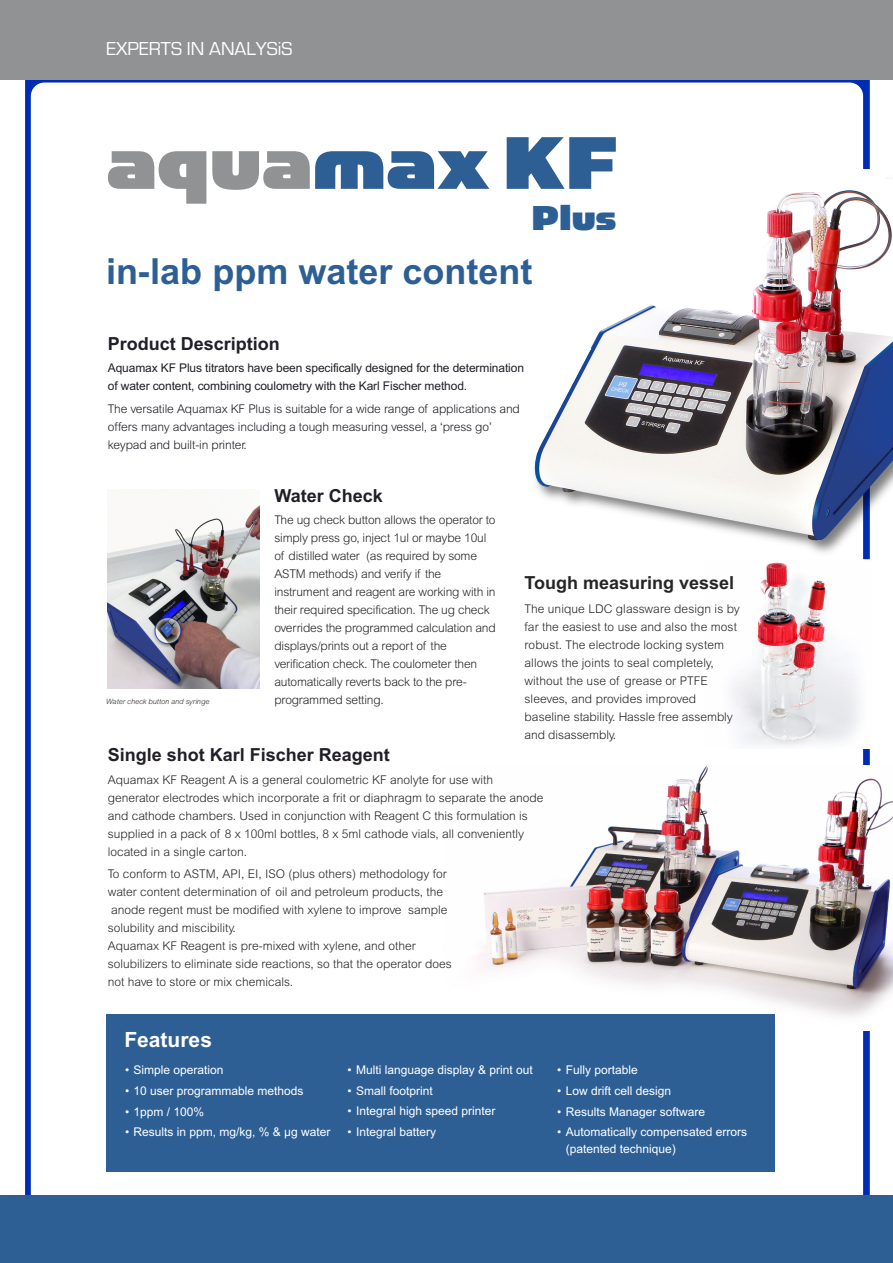
<style>
.page{position:relative;width:893px;height:1263px;background:#fff}
.page>*{position:absolute;margin:0;border:0;box-sizing:border-box;transform-origin:0 0}
.t1{font:84px "Simian Display Gorilla";color:#2d5f95}
.t2{font:39px "Simian Display Gorilla";color:#2d5f95}
.t3{font:700 36px "Arial";color:#2d5f95}
.t4{font:700 21px "Arial";color:#fff}
.t5{font:19.5px "Eurostile";color:#fff}
.t6{font:700 18px "Arial";color:#211e27}
.t7{font:700 18px "Arial";color:#272526}
.t8{font:300 12px/18px "Arial";color:#272526}
.t9{font:12px/16.5px "Arial";color:#fff}
.t10{font:300 12px/18px "Arial";letter-spacing:-.01em;color:#211e27}
.t11{font:12px/18px "Arial";letter-spacing:-.01em;color:#211e27}
.t12{font:italic 300 7.2px "Arial";color:#272526}
.s1{color:#919293}
</style>
<div class="page">
<img style="left:443px;top:766px;width:450px;height:251px">
<div style="left:0;top:1195px;width:893px;height:68px;background:#2d5f95"></div>
<img style="left:534px;top:154px;width:336px;height:405px">
<img style="left:535px;top:179px;width:358px;height:362px">
<div style="left:579px;top:192px;width:12px;height:158px;background:#fff"></div>
<div style="left:586px;top:169px;width:298px;height:12px;background:#fff"></div>
<div style="left:106px;top:1015px;width:669px;height:157px;background:#2d5f95"></div>
<div style="left:0;top:0;width:893px;height:80px;background:#919293"></div>
<img style="left:732px;top:559px;width:138px;height:187px">
<img style="left:108px;top:493px;width:151px;height:195px">
<h3 class="t5" style="left:107px;top:37px;width:187px">EXPERTS IN ANALYSiS</h3>
<h1 class="t1" style="left:106px;top:111px;width:513px"><span class="s1">aqua</span>max KF</h1>
<h2 class="t2" style="left:532px;top:193px;width:86px">Plus</h2>
<h3 class="t3" style="left:106px;top:250px;width:428px">in-lab ppm water content</h3>
<h3 class="t6" style="left:108px;top:333px;width:174px">Product Description</h3>
<p class="t11" style="left:108px;top:359px;width:418px">Aquamax KF Plus titrators have been specifically designed for the determination of water content, combining coulometry with the Karl Fischer method.</p>
<p class="t10" style="left:108px;top:401px;width:414px">The versatile Aquamax KF Plus is suitable for a wide range of applications and offers many advantages including a tough measuring vessel, a ‘press go’ keypad and built-in printer.</p>
<p class="t12" style="left:106px;top:698px;width:105px">Water check button and syringe</p>
<h3 class="t6" style="left:274px;top:485px;width:110px">Water Check</h3>
<p class="t8" style="left:274px;top:512px;width:223px">The ug check button allows the operator to simply press go, inject 1ul or maybe 10ul of distilled water (as required by some ASTM methods) and verify if the instrument and reagent are working with in their required specification. The ug check overrides the programmed calculation and displays/prints out a report of the verification check. The coulometer then automatically reverts back to the pre&shy;programmed setting.</p>
<h3 class="t7" style="left:524px;top:572px;width:211px">Tough measuring vessel</h3>
<p class="t8" style="left:524px;top:601px;width:217px">The unique LDC glassware design is by far the easiest to use and also the most robust. The electrode locking system allows the joints to seal completely, without the use of grease or PTFE sleeves, and provides improved baseline stability. Hassle free assembly and disassembly.</p>
<h3 class="t6" style="left:108px;top:745px;width:284px">Single shot Karl Fischer Reagent</h3>
<p class="t8" style="left:108px;top:771px;width:437px">Aquamax KF Reagent A is a general coulometric KF anolyte for use with generator electrodes which incorporate a frit or diaphragm to separate the anode and cathode chambers. Used in conjunction with Reagent C this formulation is supplied in a pack of 8 x 100ml bottles, 8 x 5ml cathode vials, all conveniently located in a single carton.</p>
<p class="t8" style="left:108px;top:866px;width:346px">To conform to ASTM, API, EI, ISO (plus others) methodology for water content determination of oil and petroleum products, the anode regent must be modified with xylene to improve sample solubility and miscibility.<br>Aquamax KF Reagent is pre-mixed with xylene, and other solubilizers to eliminate side reactions, so that the operator does not have to store or mix chemicals.</p>
<h3 class="t4" style="left:124px;top:1027px;width:89px">Features</h3>
<p class="t9" style="left:125px;top:1061px;width:100px">• Simple operation</p>
<p class="t9" style="left:125px;top:1082px;width:180px">• 10 user programmable methods</p>
<p class="t9" style="left:125px;top:1103px;width:81px">• 1ppm / 100%</p>
<p class="t9" style="left:125px;top:1124px;width:207px">• Results in ppm, mg/kg, % &amp; µg water</p>
<p class="t9" style="left:348px;top:1061px;width:187px">• Multi language display &amp; print out</p>
<p class="t9" style="left:348px;top:1082px;width:87px">• Small footprint</p>
<p class="t9" style="left:348px;top:1103px;width:149px">• Integral high speed printer</p>
<p class="t9" style="left:348px;top:1124px;width:90px">• Integral battery</p>
<p class="t9" style="left:557px;top:1061px;width:82px">• Fully portable</p>
<p class="t9" style="left:557px;top:1082px;width:115px">• Low drift cell design</p>
<p class="t9" style="left:557px;top:1103px;width:149px">• Results Manager software</p>
<p class="t9" style="left:566px;top:1124px;width:183px;text-indent:-9px">• Automatically compensated errors (patented technique)</p>
</div>
